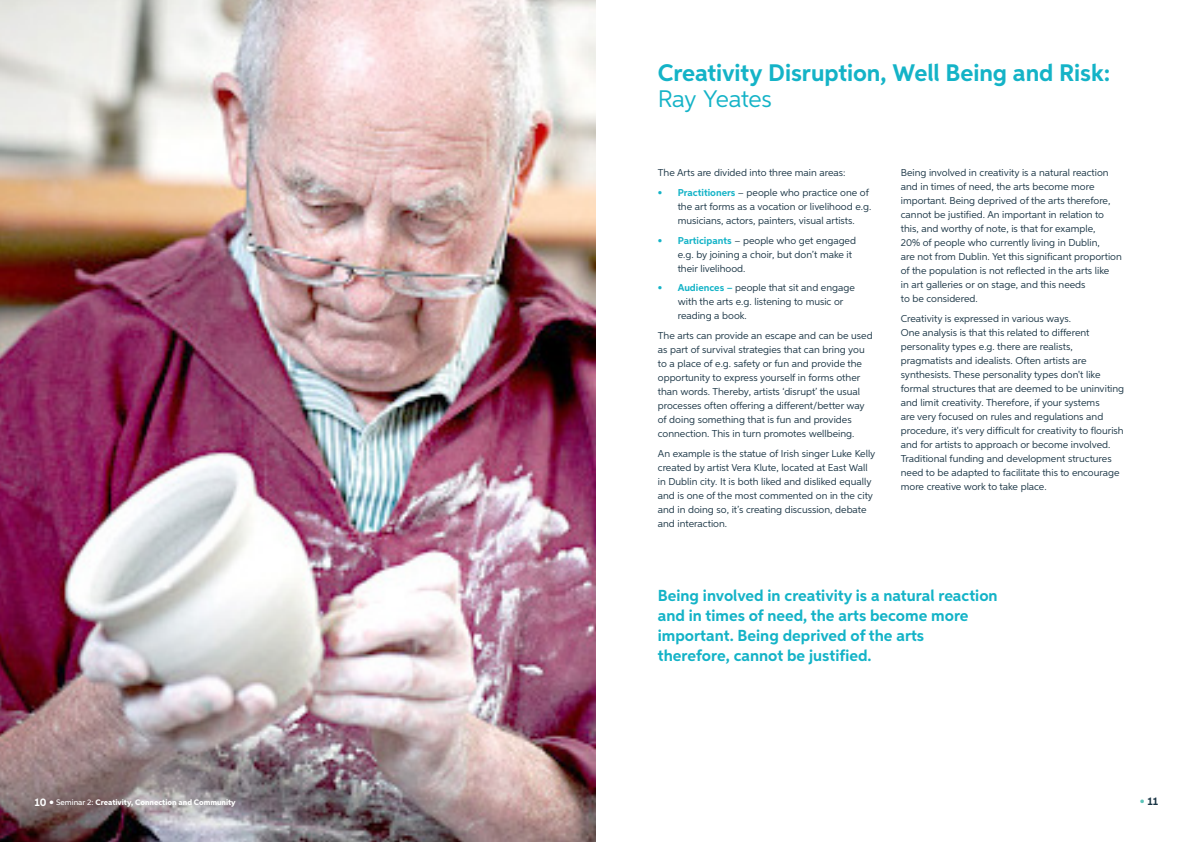
<style>
.page{position:relative;width:1191px;height:842px;background:#fff}
.page>*{position:absolute;margin:0;border:0;box-sizing:border-box;transform-origin:0 0}
.t1{font:700 24px/26px "Aspira";letter-spacing:-.005em;color:#14b3c7}
.t2{font:700 16px/20px "Aspira";color:#14b3c7}
.t3{font:700 11px "Aspira";color:#193444}
.t4{font:10px/14px "Aspira";color:#193444}
.t5{font:800 8px "Aspira";color:#fff}
.s1{font-weight:400}
.s2{font-weight:700;color:#14b3c7}
.s3{font-weight:700;font-size:11px}
.s4{font-weight:500}
.s5{color:#5bc3b8}
</style>
<div class="page">
<img style="left:0;top:0;width:595px;height:842px">
<p class="t1" style="left:658px;top:60px;width:454px">Creativity Disruption, Well Being and Risk:<br><span class="s1">Ray Yeates</span></p>
<p class="t4" style="left:658px;top:166px;width:189px">The Arts are divided into three main areas:</p>
<p class="t4" style="left:677px;top:186px;width:195px;text-indent:-20px"><span class="s2">• Practitioners</span> – people who practice one of the art forms as a vocation or livelihood e.g. musicians, actors, painters, visual artists.</p>
<p class="t4" style="left:677px;top:233px;width:180px;text-indent:-20px"><span class="s2">• Participants</span> – people who get engaged e.g. by joining a choir, but don’t make it their livelihood.</p>
<p class="t4" style="left:677px;top:281px;width:179px;text-indent:-20px"><span class="s2">• Audiences –</span> people that sit and engage with the arts e.g. listening to music or reading a book.</p>
<p class="t4" style="left:658px;top:329px;width:216px">The arts can provide an escape and can be used as part of survival strategies that can bring you to a place of e.g. safety or fun and provide the opportunity to express yourself in forms other than words. Thereby, artists ‘disrupt’ the usual processes often offering a different/better way of doing something that is fun and provides connection. This in turn promotes wellbeing.</p>
<p class="t4" style="left:658px;top:446px;width:219px">An example is the statue of Irish singer Luke Kelly created by artist Vera Klute, located at East Wall in Dublin city. It is both liked and disliked equally and is one of the most commented on in the city and in doing so, it’s creating discussion, debate and interaction.</p>
<p class="t4" style="left:900px;top:166px;width:222px">Being involved in creativity is a natural reaction and in times of need, the arts become more important. Being deprived of the arts therefore, cannot be justified. An important in relation to this, and worthy of note, is that for example,<br>20% of people who currently living in Dublin,<br>are not from Dublin. Yet this significant proportion of the population is not reflected in the arts like<br>in art galleries or on stage, and this needs<br>to be considered.</p>
<p class="t4" style="left:900px;top:312px;width:225px">Creativity is expressed in various ways.<br>One analysis is that this related to different personality types e.g. there are realists, pragmatists and idealists. Often artists are synthesists. These personality types don't like formal structures that are deemed to be uninviting and limit creativity. Therefore, if your systems<br>are very focused on rules and regulations and procedure, it's very difficult for creativity to flourish and for artists to approach or become involved.<br>Traditional funding and development structures need to be adapted to facilitate this to encourage more creative work to take place.</p>
<p class="t2" style="left:658px;top:586px;width:341px">Being involved in creativity is a natural reaction and in times of need, the arts become more important. Being deprived of the arts therefore, cannot be justified.</p>
<p class="t5" style="left:34px;top:797px;width:203px"><span class="s3">10 •</span> <span class="s4">Seminar 2:</span> Creativity, Connection and Community</p>
<p class="t3" style="left:1140px;top:794px;width:20px"><span class="s5">•</span> 11</p>
</div>
